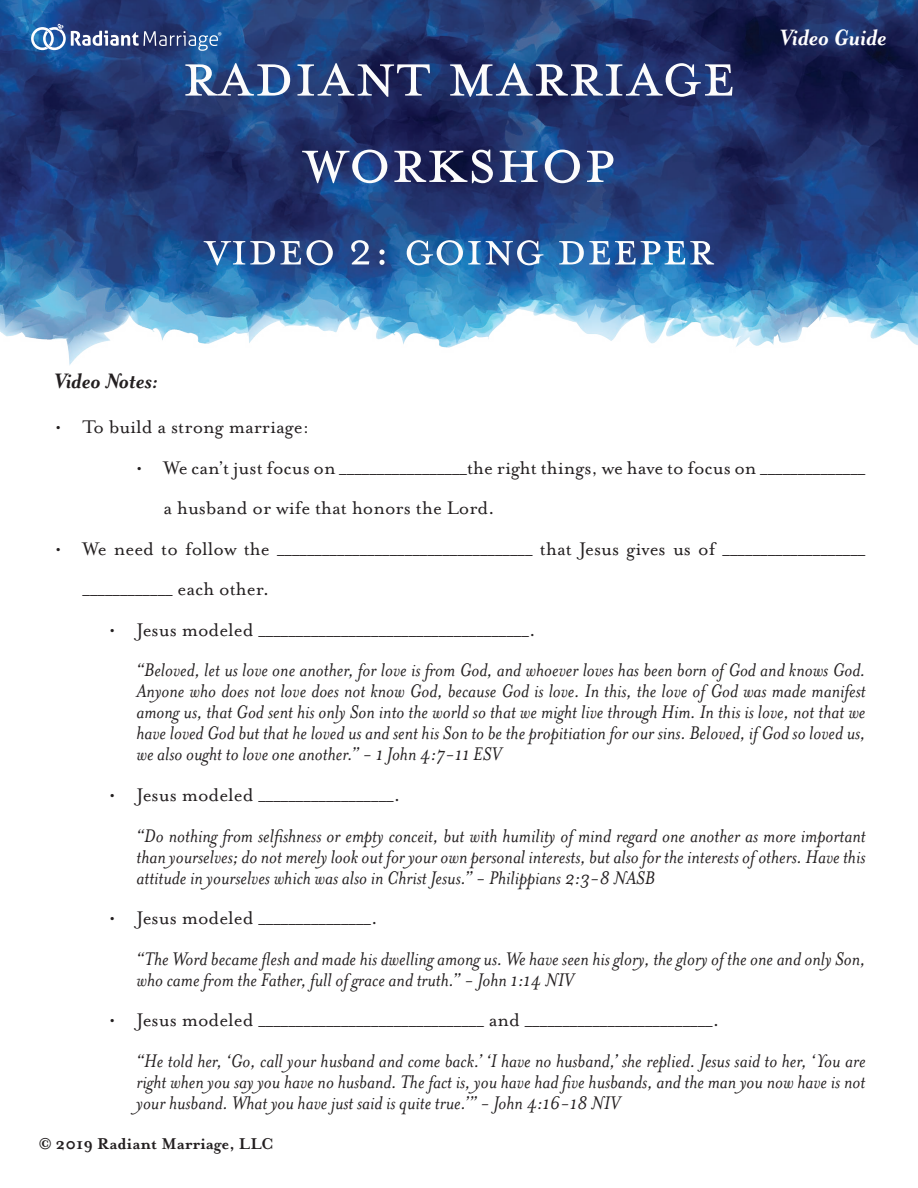
<style>
.page{position:relative;width:918px;height:1188px;background:#fff}
.page>*{position:absolute;margin:0;border:0;box-sizing:border-box;transform-origin:0 0}
.t1{font:72px/86.4px "Mrs Eaves All Small Caps OT";color:#fcfcfc;text-align:center}
.t2{font:54px "Mrs Eaves All Small Caps OT";color:#fcfcfc}
.t3{font:italic 700 25.5px "Mrs Eaves OT";color:#fff}
.t4{font:italic 700 24px "Mrs Eaves OT";color:#231f20}
.t5{font:italic 21px/21px "Mrs Eaves OT";color:#231f20;text-align:justify}
.t6{font:21px/40.5px "Mrs Eaves OT";color:#231f20}
.t7{font:700 18px "Mrs Eaves OT";color:#231f20}
.t8{font:9.9px "Myriad Pro";color:#fff}
</style>
<div class="page">
<img style="left:0;top:0;width:918px;height:365px">
<svg style="left:31px;top:24px;width:187px;height:27px;background:#4f689a"></svg>
<p class="t8" style="left:218px;top:29px;width:6px">®</p>
<h1 class="t1" style="left:182px;top:32px;width:555px">Radiant Marriage<br>Workshop</h1>
<h2 class="t2" style="left:204px;top:219px;width:511px">Video 2: Going Deeper</h2>
<p class="t4" style="left:54px;top:367px;width:105px">Video Notes:</p>
<p class="t3" style="left:779px;top:24px;width:109px">Video Guide</p>
<p class="t6" style="left:56px;top:407px;width:255px">• To build a strong marriage:</p>
<p class="t6" style="left:164px;top:448px;width:704px;text-indent:-27px">• We can’t just focus on _________________the right things, we have to focus on ______________ a husband or wife that honors the Lord.</p>
<p class="t6" style="left:83px;top:529px;width:784px;text-indent:-27px">• We need to follow the __________________________________ that Jesus gives us of ___________________ ____________ each other.</p>
<p class="t6" style="left:110px;top:610px;width:428px">• Jesus modeled ____________________________________.</p>
<p class="t5" style="left:137px;top:660px;width:731px">“Beloved, let us love one another, for love is from God, and whoever loves has been born of God and knows God.<br>Anyone who does not love does not know God, because God is love. In this, the love of God was made manifest among us, that God sent his only Son into the world so that we might live through Him. In this is love, not that we have loved God but that he loved us and sent his Son to be the propitiation for our sins. Beloved, if God so loved us, we also ought to love one another.” - 1 John 4:7-11 ESV</p>
<p class="t6" style="left:110px;top:775px;width:292px">• Jesus modeled __________________.</p>
<p class="t5" style="left:137px;top:825px;width:731px">“Do nothing from selfishness or empty conceit, but with humility of mind regard one another as more important than yourselves; do not merely look out for your own personal interests, but also for the interests of others. Have this attitude in yourselves which was also in Christ Jesus.” - Philippians 2:3-8 NASB</p>
<p class="t6" style="left:110px;top:898px;width:270px">• Jesus modeled _______________.</p>
<p class="t5" style="left:137px;top:948px;width:730px">“The Word became flesh and made his dwelling among us. We have seen his glory, the glory of the one and only Son, who came from the Father, full of grace and truth.” - John 1:14 NIV</p>
<p class="t6" style="left:110px;top:1000px;width:611px">• Jesus modeled ______________________________ and _________________________.</p>
<p class="t5" style="left:137px;top:1050px;width:731px">“He told her, ‘Go, call your husband and come back.’ ‘I have no husband,’ she replied. Jesus said to her, ‘You are right when you say you have no husband. The fact is, you have had five husbands, and the man you now have is not your husband. What you have just said is quite true.’” - John 4:16-18 NIV</p>
<p class="t7" style="left:39px;top:1134px;width:236px">© 2019 Radiant Marriage, LLC</p>
</div>
